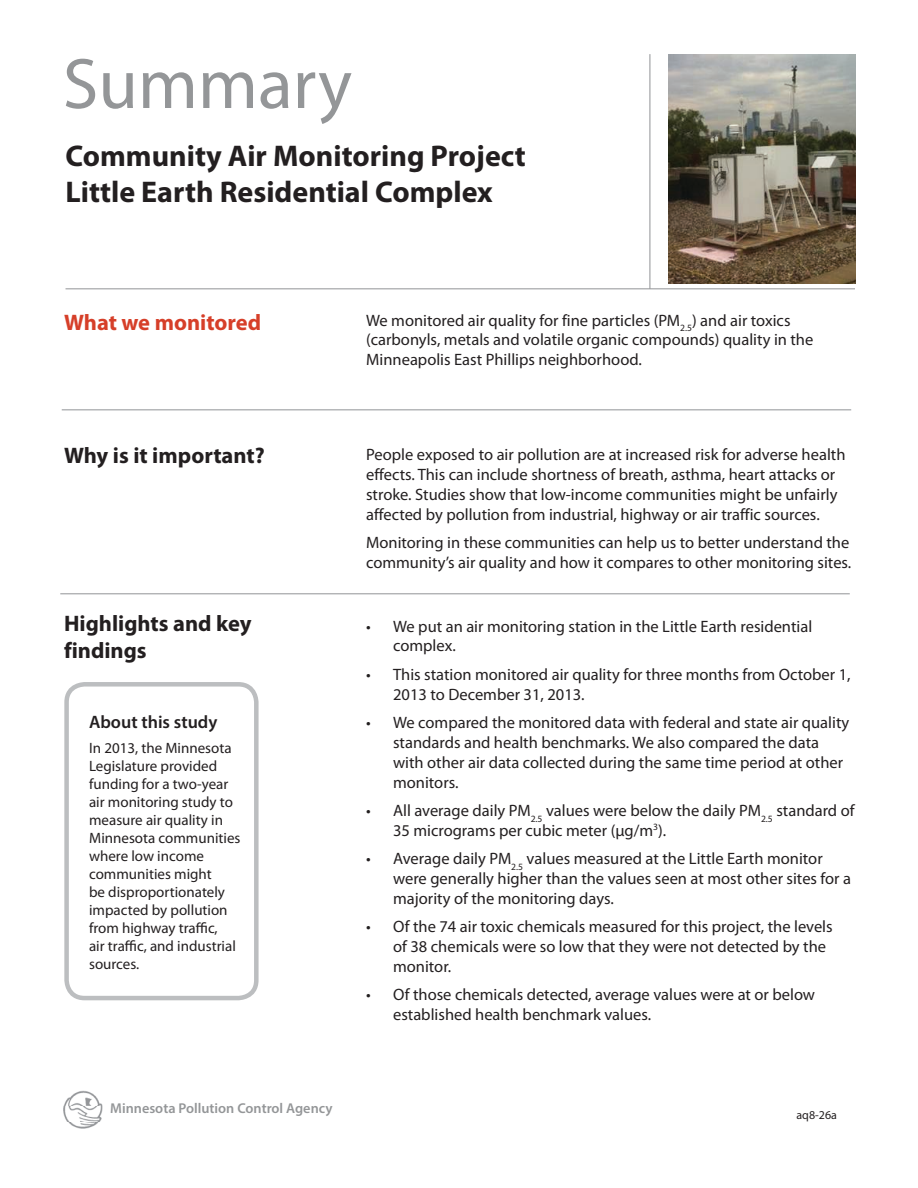
<style>
.page{position:relative;width:918px;height:1188px;background:#fff}
.page>*{position:absolute;margin:0;border:0;box-sizing:border-box;transform-origin:0 0}
.t1{font:72px "Myriad Pro";color:#949698}
.t2{font:700 30px/36px "Myriad Pro";color:#231f20}
.t3{font:700 22.5px/27px "Myriad Pro";color:#231f20}
.t4{font:700 22.5px "Myriad Pro";color:#d63f29}
.t5{font:600 18px "Myriad Pro";color:#231f20}
.t6{font:16.5px/19.8px "Myriad Pro";color:#231f20}
.t7{font:15px/18px "Myriad Pro";color:#231f20}
.t8{font:600 14.25px "Myriad Pro";color:#949698}
.t9{font:12px "Myriad Pro";color:#231f20}
</style>
<div class="page">
<hr style="left:66px;top:289px;width:789px;height:1px;background:#919396">
<hr style="left:650px;top:54px;width:1px;height:235px;background:#919396">
<hr style="left:62px;top:410px;width:789px;height:1px;background:#919396">
<hr style="left:60px;top:594px;width:790px;height:1px;background:#919396">
<img style="left:63px;top:1090px;width:40px;height:39px">
<div style="left:64px;top:682px;width:195px;height:318px;border:4px solid #bcbec0;border-radius:18px"></div>
<img style="left:669px;top:54px;width:186px;height:230px">
<h1 class="t1" style="left:63px;top:39px;width:291px">Summary</h1>
<h2 class="t2" style="left:66px;top:137px;width:462px">Community Air Monitoring Project<br>Little Earth Residential Complex</h2>
<h3 class="t4" style="left:64px;top:308px;width:199px">What we monitored</h3>
<p class="t6" style="left:366px;top:310px;width:449px">We monitored air quality for fine particles (PM<sub>2.5</sub>) and air toxics (carbonyls, metals and volatile organic compounds) quality in the<br>Minneapolis East Phillips neighborhood.</p>
<h3 class="t3" style="left:64px;top:442px;width:202px">Why is it important?</h3>
<h3 class="t3" style="left:64px;top:609px;width:189px">Highlights and key findings</h3>
<p class="t5" style="left:89px;top:711px;width:130px">About this study</p>
<p class="t7" style="left:89px;top:739px;width:153px">In 2013, the Minnesota<br>Legislature provided funding for a two-year air monitoring study to measure air quality in<br>Minnesota communities where low income communities might<br>be disproportionately impacted by pollution from highway traffic,<br>air traffic, and industrial sources.</p>
<p class="t8" style="left:110px;top:1099px;width:224px">Minnesota Pollution Control Agency</p>
<p class="t6" style="left:366px;top:445px;width:481px">People exposed to air pollution are at increased risk for adverse health effects. This can include shortness of breath, asthma, heart attacks or stroke. Studies show that low-income communities might be unfairly affected by pollution from industrial, highway or air traffic sources.</p>
<p class="t6" style="left:366px;top:533px;width:487px">Monitoring in these communities can help us to better understand the community’s air quality and how it compares to other monitoring sites.</p>
<p class="t6" style="left:393px;top:616px;width:421px;text-indent:-27px">• We put an air monitoring station in the Little Earth residential complex.</p>
<p class="t6" style="left:393px;top:664px;width:459px;text-indent:-27px">• This station monitored air quality for three months from October 1,<br>2013 to December 31, 2013.</p>
<p class="t6" style="left:393px;top:712px;width:458px;text-indent:-27px">• We compared the monitored data with federal and state air quality standards and health benchmarks. We also compared the data with other air data collected during the same time period at other monitors.</p>
<p class="t6" style="left:393px;top:800px;width:463px;text-indent:-27px">• All average daily PM<sub>2.5</sub> values were below the daily PM<sub>2.5</sub> standard of<br>35 micrograms per cubic meter (µg/m<sup>3</sup>).</p>
<p class="t6" style="left:393px;top:849px;width:460px;text-indent:-27px">• Average daily PM<sub>2.5</sub> values measured at the Little Earth monitor were generally higher than the values seen at most other sites for a majority of the monitoring days.</p>
<p class="t6" style="left:393px;top:917px;width:441px;text-indent:-27px">• Of the 74 air toxic chemicals measured for this project, the levels of 38 chemicals were so low that they were not detected by the monitor.</p>
<p class="t6" style="left:393px;top:985px;width:424px;text-indent:-27px">• Of those chemicals detected, average values were at or below established health benchmark values.</p>
<p class="t9" style="left:796px;top:1108px;width:42px">aq8-26a</p>
</div>
